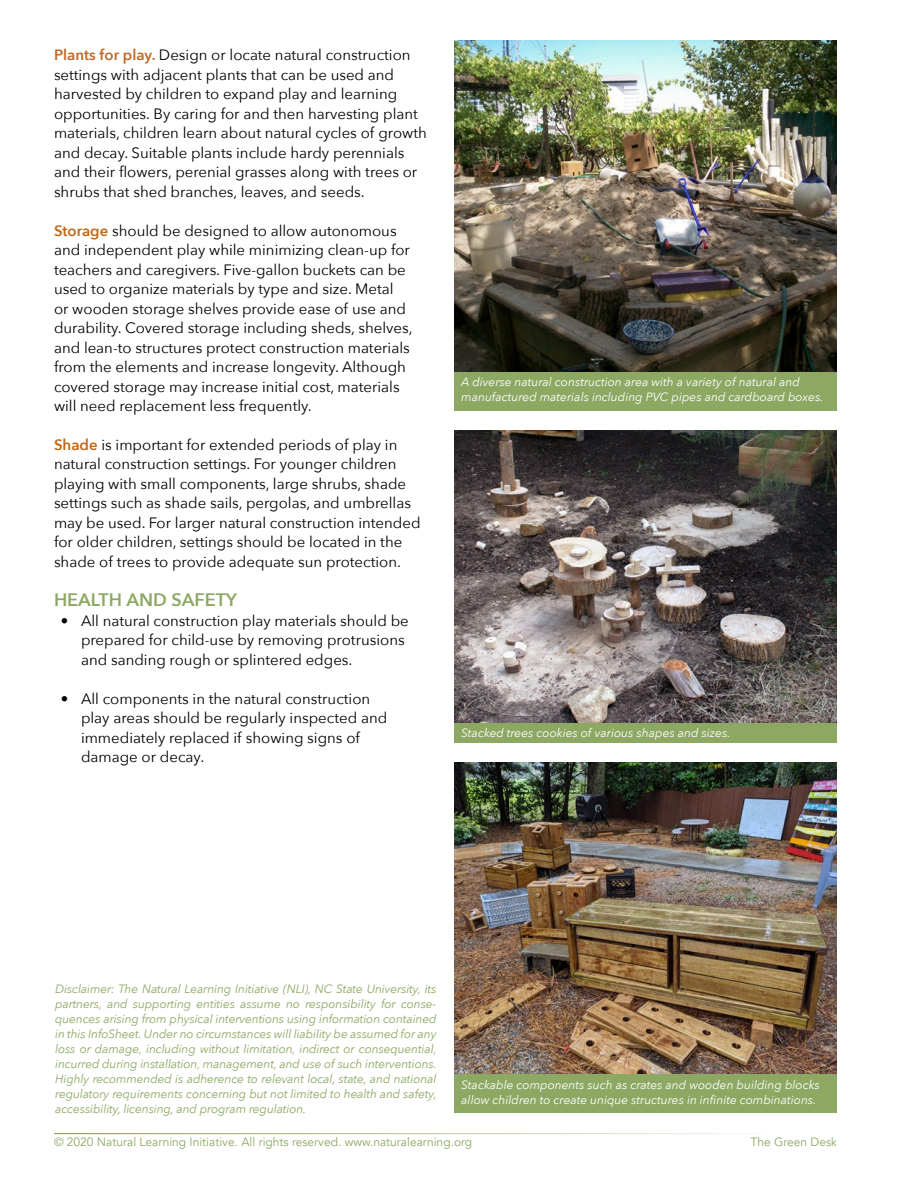
<style>
.page{position:relative;width:918px;height:1188px;background:#fff}
.page>*{position:absolute;margin:0;border:0;box-sizing:border-box;transform-origin:0 0}
.t1{font:600 18px "Avenir Next";color:#8da863}
.t2{font:15px/19.5px "Avenir Next";color:#000}
.t3{font:italic 12px/15px "Avenir Next";letter-spacing:-.01em;color:#8da863;text-align:justify}
.t4{font:italic 12px/14.4px "Avenir Next";color:#fff}
.t5{font:12px "Avenir";color:#8da863}
.s1{font-weight:600;color:#c06829}
.s2{font-weight:600;color:#c16716}
</style>
<div class="page">
<img style="left:455px;top:40px;width:382px;height:332px">
<div style="left:455px;top:372px;width:382px;height:39px;background:#8da863"></div>
<img style="left:455px;top:430px;width:382px;height:293px">
<div style="left:455px;top:723px;width:382px;height:19px;background:#8da863"></div>
<img style="left:455px;top:762px;width:382px;height:312px">
<div style="left:455px;top:1074px;width:382px;height:39px;background:#8da863"></div>
<p class="t2" style="left:54px;top:44px;width:374px"><span class="s1">Plants for play.</span> Design or locate natural construction settings with adjacent plants that can be used and harvested by children to expand play and learning opportunities. By caring for and then harvesting plant materials, children learn about natural cycles of growth and decay. Suitable plants include hardy perennials and their flowers, perenial grasses along with trees or shrubs that shed branches, leaves, and seeds.</p>
<p class="t2" style="left:54px;top:220px;width:360px"><span class="s2">Storage</span> should be designed to allow autonomous and independent play while minimizing clean-up for teachers and caregivers. Five-gallon buckets can be used to organize materials by type and size. Metal<br>or wooden storage shelves provide ease of use and durability. Covered storage including sheds, shelves, and lean-to structures protect construction materials from the elements and increase longevity. Although covered storage may increase initial cost, materials will need replacement less frequently.</p>
<p class="t2" style="left:54px;top:434px;width:368px"><span class="s2">Shade</span> is important for extended periods of play in natural construction settings. For younger children playing with small components, large shrubs, shade settings such as shade sails, pergolas, and umbrellas may be used. For larger natural construction intended for older children, settings should be located in the shade of trees to provide adequate sun protection.</p>
<p class="t1" style="left:54px;top:584px;width:184px">HEALTH AND SAFETY</p>
<p class="t2" style="left:81px;top:610px;width:329px;text-indent:-20px">• All natural construction play materials should be prepared for child-use by removing protrusions and sanding rough or splintered edges.</p>
<p class="t2" style="left:81px;top:688px;width:308px;text-indent:-20px">• All components in the natural construction play areas should be regularly inspected and immediately replaced if showing signs of damage or decay.</p>
<p class="t4" style="left:461px;top:375px;width:364px">A diverse natural construction area with a variety of natural and manufactured materials including PVC pipes and cardboard boxes.</p>
<p class="t4" style="left:461px;top:725px;width:271px">Stacked trees cookies of various shapes and sizes.</p>
<p class="t3" style="left:55px;top:981px;width:383px">Disclaimer: The Natural Learning Initiative (NLI), NC State University, its partners, and supporting entities assume no responsibility for conse&shy;quences arising from physical interventions using information contained in this InfoSheet. Under no circumstances will liability be assumed for any loss or damage, including without limitation, indirect or consequential, incurred during installation, management, and use of such interventions.<br>Highly recommended is adherence to relevant local, state, and national regulatory requirements concerning but not limited to health and safety, accessibility, licensing, and program regulation.</p>
<p class="t4" style="left:461px;top:1077px;width:360px">Stackable components such as crates and wooden building blocks allow children to create unique structures in infinite combinations.</p>
<p class="t5" style="left:54px;top:1135px;width:420px">© 2020 Natural Learning Initiative. All rights reserved. www.naturalearning.org</p>
<p class="t5" style="left:751px;top:1135px;width:88px">The Green Desk</p>
</div>
